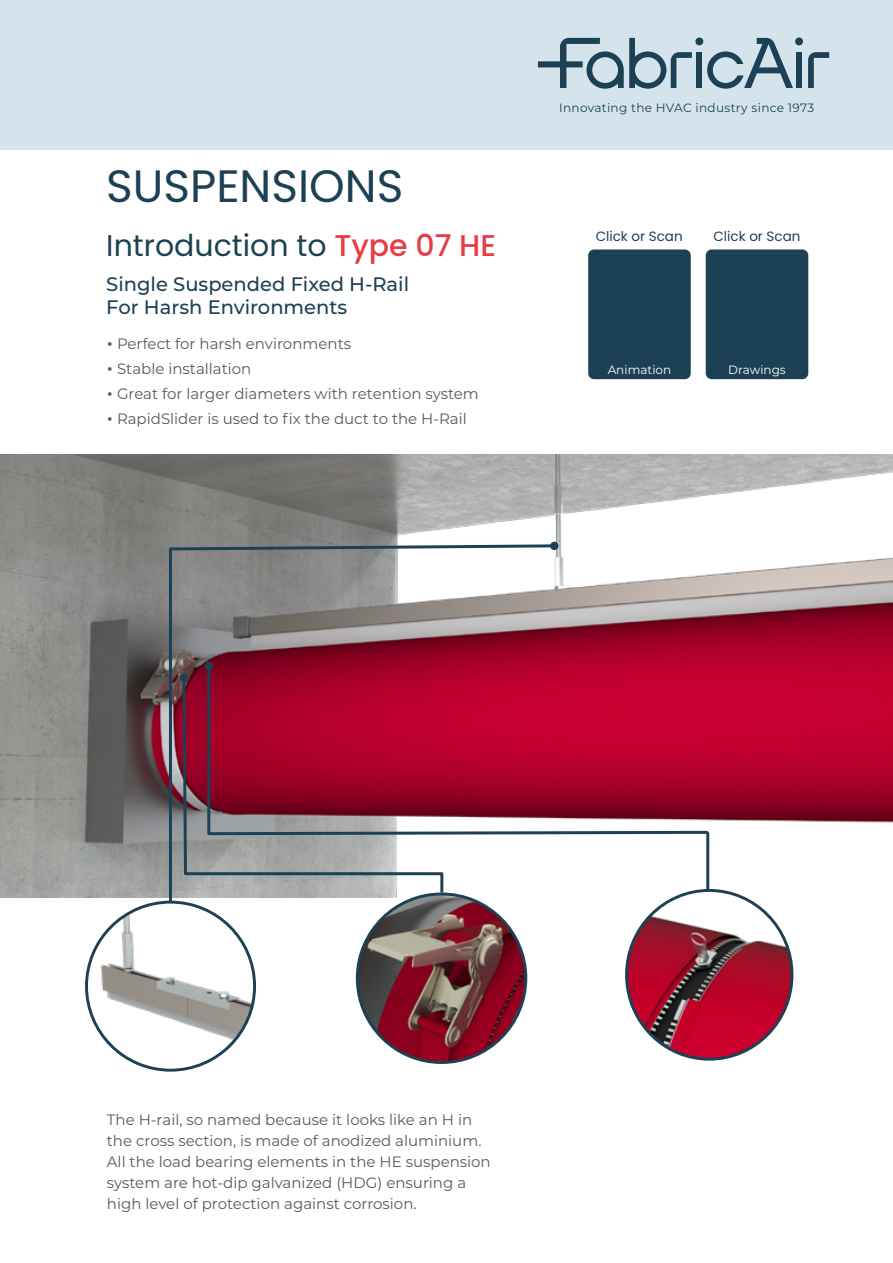
<style>
.page{position:relative;width:893px;height:1263px;background:#fff}
.page>*{position:absolute;margin:0;border:0;box-sizing:border-box;transform-origin:0 0}
.t1{font:45.3px "Poppins";color:#1d4154}
.t2{font:30px "Poppins";color:#1d4154}
.t3{font:500 19.5px/23.4px "Montserrat";color:#1d4154}
.t4{font:15px/21px "Montserrat";color:#58595b}
.t5{font:13.5px "Poppins";color:#1d4154}
.t6{font:12.15px "Montserrat";letter-spacing:.025em;color:#1d4154}
.t7{font:12px "Montserrat";color:#fff}
.s1{font-weight:500;color:#e63e47}
.s2{font-family:"Poppins"}
</style>
<div class="page">
<img style="left:0;top:454px;width:893px;height:444px">
<svg style="left:557px;top:663px;width:155px;height:233px"></svg>
<div style="left:588px;top:249px;width:103px;height:130px;background:#1d4154;border-radius:6px"></div>
<div style="left:706px;top:249px;width:102px;height:130px;background:#1d4154;border-radius:6px"></div>
<svg style="left:355px;top:908px;width:173px;height:156px"></svg>
<svg style="left:624px;top:887px;width:171px;height:174px"></svg>
<svg style="left:167px;top:543px;width:390px;height:365px"></svg>
<div style="left:550px;top:542px;width:8px;height:8px;background:#1d4154;border-radius:50%"></div>
<svg style="left:181px;top:675px;width:264px;height:220px;background:#a2415a"></svg>
<div style="left:180px;top:673px;width:8px;height:9px;background:#1d4154;border-radius:50%"></div>
<img style="left:87px;top:902px;width:168px;height:168px;border-radius:84px">
<div style="left:0;top:0;width:893px;height:150px;background:#d5e4ec"></div>
<svg style="left:538px;top:38px;width:291px;height:51px"></svg>
<h1 class="t1" style="left:106px;top:160px;width:299px">SUSPENSIONS</h1>
<h2 class="t2" style="left:106px;top:228px;width:391px">Introduction to <span class="s1">Type 07 HE</span></h2>
<h3 class="t3" style="left:106px;top:271px;width:304px">Single Suspended Fixed H-Rail<br>For Harsh Environments</h3>
<p class="t4" style="left:107px;top:332px;width:246px"><span class="s2">•</span> Perfect for harsh environments</p>
<p class="t4" style="left:107px;top:357px;width:146px"><span class="s2">•</span> Stable installation</p>
<p class="t4" style="left:107px;top:383px;width:373px"><span class="s2">•</span> Great for larger diameters with retention system</p>
<p class="t4" style="left:107px;top:408px;width:361px"><span class="s2">•</span> RapidSlider is used to fix the duct to the H-Rail</p>
<p class="t6" style="left:559px;top:99px;width:257px">Innovating the HVAC industry since 1973</p>
<p class="t5" style="left:596px;top:228px;width:88px">Click or Scan</p>
<p class="t5" style="left:713px;top:228px;width:88px">Click or Scan</p>
<p class="t7" style="left:608px;top:362px;width:65px">Animation</p>
<p class="t7" style="left:728px;top:361px;width:59px">Drawings</p>
<p class="t4" style="left:107px;top:1108px;width:385px">The H-rail, so named because it looks like an H in the cross section, is made of anodized aluminium.<br>All the load bearing elements in the HE suspension system are hot-dip galvanized (HDG) ensuring a high level of protection against corrosion.</p>
</div>
